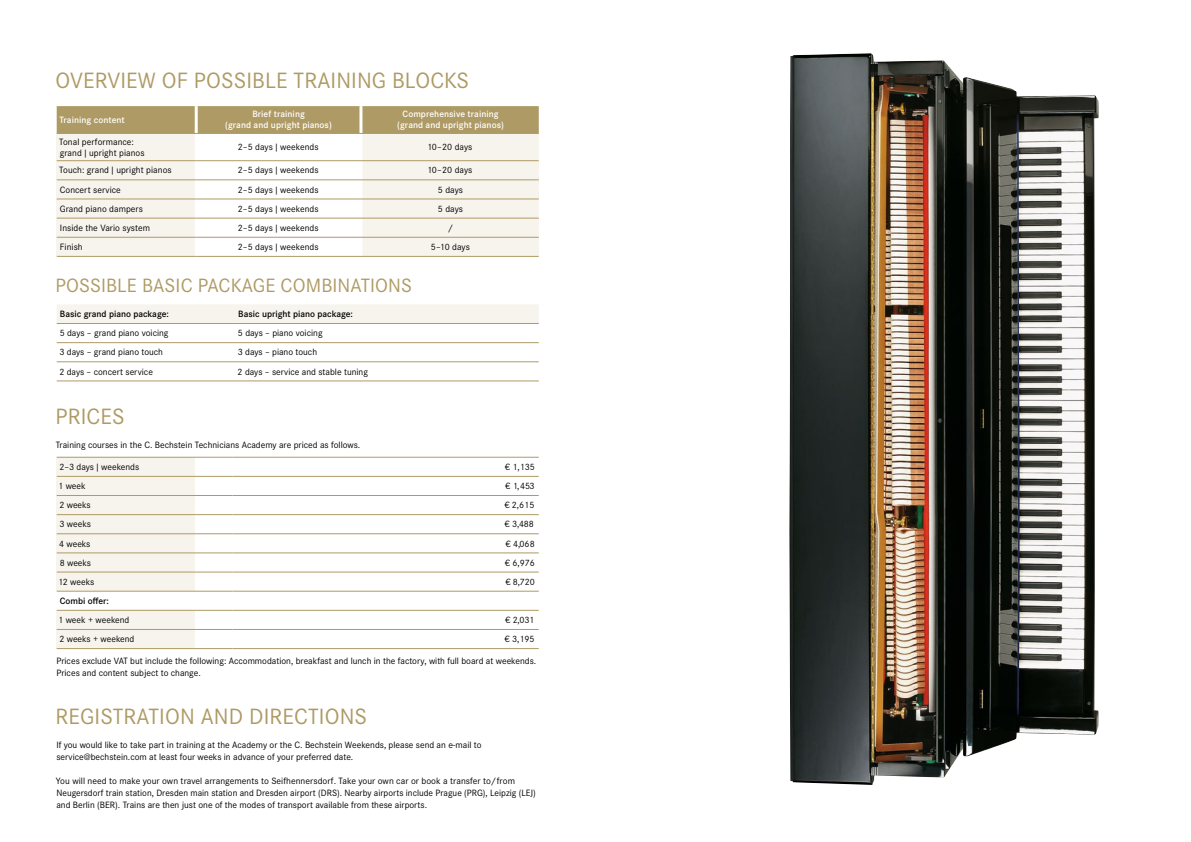
<style>
.page{position:relative;width:1191px;height:842px;background:#fff}
.page>*{position:absolute;margin:0;border:0;box-sizing:border-box;transform-origin:0 0}
.t1{font:23px "Corporate S Pro";letter-spacing:.005em;color:#ae9a64}
.t2{font:20px "Corporate S Pro";letter-spacing:.005em;color:#ae9a64}
.Fließtext{font:9.5px/12px "Corporate S Pro";color:#000}
.Fließtext-2{font:600 9.5px/11px "Corporate S Pro";letter-spacing:.005em;color:#fff;text-align:center}
.t3{font:600 9.5px "Corporate S Pro";color:#000}
</style>
<div class="page">
<img style="left:789px;top:53px;width:310px;height:732px">
<div style="left:57px;top:304px;width:482px;height:19px;background:#f7f4ee"></div>
<hr style="left:57px;top:323px;width:181px;height:1px;background:#ae9a64">
<hr style="left:238px;top:323px;width:301px;height:1px;background:#ae9a64">
<hr style="left:57px;top:342px;width:181px;height:1px;background:#ae9a64">
<hr style="left:238px;top:342px;width:301px;height:1px;background:#ae9a64">
<hr style="left:57px;top:361px;width:181px;height:1px;background:#ae9a64">
<hr style="left:57px;top:381px;width:181px;height:1px;background:#ae9a64">
<hr style="left:238px;top:361px;width:301px;height:1px;background:#ae9a64">
<hr style="left:238px;top:381px;width:301px;height:1px;background:#ae9a64">
<div style="left:57px;top:457px;width:138px;height:134px;background:#f7f4ee"></div>
<div style="left:57px;top:610px;width:138px;height:38px;background:#f7f4ee"></div>
<hr style="left:57px;top:457px;width:175px;height:1px;background:#ae9a64">
<hr style="left:232px;top:457px;width:307px;height:1px;background:#ae9a64">
<hr style="left:57px;top:476px;width:175px;height:1px;background:#ae9a64">
<hr style="left:232px;top:476px;width:307px;height:1px;background:#ae9a64">
<hr style="left:57px;top:495px;width:175px;height:1px;background:#ae9a64">
<hr style="left:57px;top:514px;width:175px;height:1px;background:#ae9a64">
<hr style="left:57px;top:533px;width:175px;height:1px;background:#ae9a64">
<hr style="left:57px;top:552px;width:175px;height:1px;background:#ae9a64">
<hr style="left:57px;top:572px;width:175px;height:1px;background:#ae9a64">
<hr style="left:232px;top:495px;width:307px;height:1px;background:#ae9a64">
<hr style="left:232px;top:514px;width:307px;height:1px;background:#ae9a64">
<hr style="left:232px;top:533px;width:307px;height:1px;background:#ae9a64">
<hr style="left:232px;top:552px;width:307px;height:1px;background:#ae9a64">
<hr style="left:232px;top:572px;width:307px;height:1px;background:#ae9a64">
<hr style="left:232px;top:610px;width:307px;height:1px;background:#ae9a64">
<hr style="left:232px;top:629px;width:307px;height:1px;background:#ae9a64">
<hr style="left:57px;top:591px;width:175px;height:1px;background:#ae9a64">
<hr style="left:57px;top:610px;width:175px;height:1px;background:#ae9a64">
<hr style="left:57px;top:629px;width:175px;height:1px;background:#ae9a64">
<hr style="left:57px;top:648px;width:175px;height:1px;background:#ae9a64">
<hr style="left:232px;top:591px;width:307px;height:1px;background:#ae9a64">
<hr style="left:232px;top:648px;width:307px;height:1px;background:#ae9a64">
<div style="left:57px;top:133px;width:138px;height:123px;background:#f7f4ee"></div>
<div style="left:362px;top:133px;width:177px;height:123px;background:#f7f4ee"></div>
<div style="left:57px;top:106px;width:482px;height:27px;background:#ae9a64"></div>
<hr style="left:195px;top:106px;width:3px;height:27px;background:#fff">
<hr style="left:359px;top:106px;width:3px;height:27px;background:#fff">
<hr style="left:57px;top:133px;width:139px;height:1px;background:#ae9a64">
<hr style="left:196px;top:133px;width:165px;height:1px;background:#ae9a64">
<hr style="left:361px;top:133px;width:178px;height:1px;background:#ae9a64">
<hr style="left:57px;top:160px;width:139px;height:1px;background:#ae9a64">
<hr style="left:196px;top:160px;width:165px;height:1px;background:#ae9a64">
<hr style="left:361px;top:160px;width:178px;height:1px;background:#ae9a64">
<hr style="left:57px;top:179px;width:139px;height:1px;background:#ae9a64">
<hr style="left:57px;top:199px;width:139px;height:1px;background:#ae9a64">
<hr style="left:57px;top:218px;width:139px;height:1px;background:#ae9a64">
<hr style="left:57px;top:237px;width:139px;height:1px;background:#ae9a64">
<hr style="left:196px;top:179px;width:165px;height:1px;background:#ae9a64">
<hr style="left:196px;top:199px;width:165px;height:1px;background:#ae9a64">
<hr style="left:196px;top:218px;width:165px;height:1px;background:#ae9a64">
<hr style="left:196px;top:237px;width:165px;height:1px;background:#ae9a64">
<hr style="left:361px;top:179px;width:178px;height:1px;background:#ae9a64">
<hr style="left:361px;top:199px;width:178px;height:1px;background:#ae9a64">
<hr style="left:361px;top:218px;width:178px;height:1px;background:#ae9a64">
<hr style="left:361px;top:237px;width:178px;height:1px;background:#ae9a64">
<hr style="left:57px;top:256px;width:139px;height:1px;background:#ae9a64">
<hr style="left:196px;top:256px;width:165px;height:1px;background:#ae9a64">
<hr style="left:361px;top:256px;width:178px;height:1px;background:#ae9a64">
<p class="t1" style="left:56px;top:64px;width:415px">OVERVIEW OF POSSIBLE TRAINING BLOCKS</p>
<p class="Fließtext-2" style="left:59px;top:114px;width:67px">Training content</p>
<p class="Fließtext-2" style="left:225px;top:108px;width:108px">Brief training<br>(grand and upright pianos)</p>
<p class="Fließtext-2" style="left:397px;top:108px;width:108px">Comprehensive training (grand and upright pianos)</p>
<p class="Fließtext" style="left:59px;top:135px;width:87px;line-height:11px">Tonal performance: grand | upright pianos</p>
<p class="Fließtext" style="left:238px;top:140px;width:82px">2–5 days | weekends</p>
<p class="Fließtext" style="left:427px;top:140px;width:47px">10–20 days</p>
<p class="Fließtext" style="left:59px;top:164px;width:114px">Touch: grand | upright pianos</p>
<p class="Fließtext" style="left:238px;top:164px;width:82px">2–5 days | weekends</p>
<p class="Fließtext" style="left:427px;top:164px;width:47px">10–20 days</p>
<p class="Fließtext" style="left:60px;top:183px;width:63px">Concert service</p>
<p class="Fließtext" style="left:238px;top:183px;width:82px">2–5 days | weekends</p>
<p class="Fließtext" style="left:438px;top:183px;width:27px">5 days</p>
<p class="Fließtext" style="left:60px;top:202px;width:85px">Grand piano dampers</p>
<p class="Fließtext" style="left:238px;top:202px;width:82px">2–5 days | weekends</p>
<p class="Fließtext" style="left:438px;top:202px;width:27px">5 days</p>
<p class="Fließtext" style="left:60px;top:221px;width:91px">Inside the Vario system</p>
<p class="Fließtext" style="left:238px;top:221px;width:82px">2–5 days | weekends</p>
<p class="Fließtext" style="left:448px;top:221px;width:7px">/</p>
<p class="Fließtext" style="left:60px;top:240px;width:24px">Finish</p>
<p class="Fließtext" style="left:238px;top:240px;width:82px">2–5 days | weekends</p>
<p class="Fließtext" style="left:431px;top:240px;width:40px">5–10 days</p>
<p class="t2" style="left:55px;top:271px;width:358px">POSSIBLE BASIC PACKAGE COMBINATIONS</p>
<p class="t3" style="left:60px;top:307px;width:110px">Basic grand piano package:</p>
<p class="t3" style="left:238px;top:307px;width:116px">Basic upright piano package:</p>
<p class="Fließtext" style="left:60px;top:326px;width:110px">5 days – grand piano voicing</p>
<p class="Fließtext" style="left:238px;top:326px;width:86px">5 days – piano voicing</p>
<p class="Fließtext" style="left:59px;top:346px;width:105px">3 days – grand piano touch</p>
<p class="Fließtext" style="left:238px;top:346px;width:81px">3 days – piano touch</p>
<p class="Fließtext" style="left:59px;top:365px;width:95px">2 days – concert service</p>
<p class="Fließtext" style="left:238px;top:365px;width:132px">2 days – service and stable tuning</p>
<p class="t1" style="left:55px;top:400px;width:71px">PRICES</p>
<p class="Fließtext" style="left:56px;top:439px;width:306px">Training courses in the C. Bechstein Technicians Academy are priced as follows.</p>
<p class="Fließtext" style="left:59px;top:460px;width:81px">2–3 days | weekends</p>
<p class="Fließtext" style="left:505px;top:460px;width:32px">€ 1,135</p>
<p class="Fließtext" style="left:58px;top:479px;width:29px">1 week</p>
<p class="Fließtext" style="left:505px;top:479px;width:31px">€ 1, 453</p>
<p class="Fließtext" style="left:59px;top:498px;width:33px">2 weeks</p>
<p class="Fließtext" style="left:504px;top:498px;width:32px">€ 2,615</p>
<p class="Fließtext" style="left:59px;top:517px;width:33px">3 weeks</p>
<p class="Fließtext" style="left:504px;top:517px;width:31px">€ 3,488</p>
<p class="Fließtext" style="left:59px;top:537px;width:33px">4 weeks</p>
<p class="Fließtext" style="left:505px;top:537px;width:31px">€ 4,068</p>
<p class="Fließtext" style="left:60px;top:556px;width:33px">8 weeks</p>
<p class="Fließtext" style="left:505px;top:556px;width:32px">€ 6,976</p>
<p class="Fließtext" style="left:58px;top:575px;width:37px">12 weeks</p>
<p class="Fließtext" style="left:505px;top:575px;width:31px">€ 8,720</p>
<p class="t3" style="left:60px;top:594px;width:51px">Combi offer:</p>
<p class="Fließtext" style="left:58px;top:613px;width:73px">1 week + weekend</p>
<p class="Fließtext" style="left:505px;top:613px;width:31px">€ 2,031</p>
<p class="Fließtext" style="left:59px;top:632px;width:77px">2 weeks + weekend</p>
<p class="Fließtext" style="left:504px;top:632px;width:32px">€ 3,195</p>
<p class="Fließtext" style="left:56px;top:655px;width:481px">Prices exclude VAT but include the following: Accommodation, breakfast and lunch in the factory, with full board at weekends.</p>
<p class="Fließtext" style="left:56px;top:667px;width:146px">Prices and content subject to change.</p>
<p class="t1" style="left:55px;top:700px;width:313px">REGISTRATION AND DIRECTIONS</p>
<p class="Fließtext" style="left:56px;top:739px;width:427px">If you would like to take part in training at the Academy or the C. Bechstein Weekends, please send an e-mail to service@bechstein.com at least four weeks in advance of your preferred date.</p>
<p class="Fließtext" style="left:56px;top:775px;width:481px">You will need to make your own travel arrangements to Seifhennersdorf. Take your own car or book a transfer to/ from<br>Neugersdorf train station, Dresden main station and Dresden airport (DRS). Nearby airports include Prague (PRG), Leipzig (LEJ) and Berlin (BER). Trains are then just one of the modes of transport available from these airports.</p>
</div>
